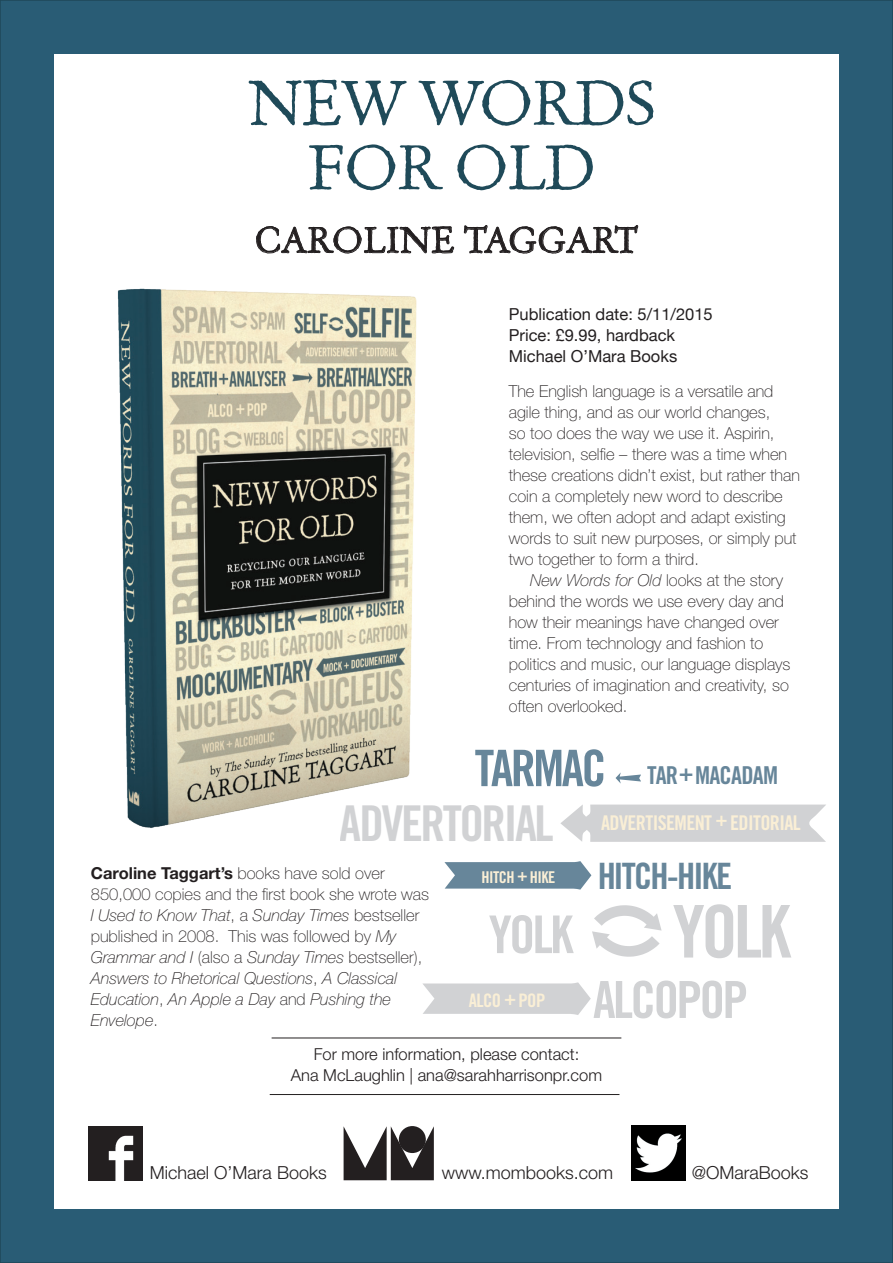
<style>
.page{position:relative;width:893px;height:1263px;background:#295c75}
.page>*{position:absolute;margin:0;border:0;box-sizing:border-box;transform-origin:0 0}
.t1{font:72.75px "Trade Gothic Bold Cond Twenty";color:#d1d2d4}
.t2{font:62.55px "Old Claude LP Os F";letter-spacing:-.03em;color:#1f4a59}
.t3{font:52.05px "Trade Gothic Bold Cond Twenty";color:#d1d2d4}
.t4{font:51.15px "Trade Gothic Bold Cond Twenty";letter-spacing:-.05em;color:#d1d2d4}
.t5{font:49.35px "Trade Gothic Bold Cond Twenty";letter-spacing:-.05em;color:#d1d2d4}
.t6{font:36.3px "Trade Gothic Bold Cond Twenty";letter-spacing:-.05em;color:#67869a}
.t7{font:35.7px "Old Claude LP";color:#231f20}
.t8{font:24.6px "Trade Gothic Bold Cond Twenty";letter-spacing:-.03em;color:#67869a}
.t9{font:20.25px "Trade Gothic Bold Cond Twenty";letter-spacing:-.03em;color:#faefd6}
.t10{font:18.6px "Trade Gothic Bold Cond Twenty";letter-spacing:-.03em;color:#faefd6}
.t11{font:300 18px "Helvetica Neue LT Std";color:#231f20}
.t12{font:100 16.5px/21px "Helvetica Neue LT Std";color:#231f20}
.t13{font:italic 100 16.5px/21px "Helvetica Neue LT Std";color:#231f20}
.t14{font:300 16.5px/21px "Helvetica Neue LT Std";color:#231f20;text-align:center}
.t15{font:16.5px "Helvetica Neue";color:#231f20}
.t16{font:16.2px "Trade Gothic Bold Cond Twenty";letter-spacing:-.03em;color:#faefd6}
.s1{font-style:italic}
.s2{font-size:50.4px}
.s3{font-size:17.7px}
.s4{font-weight:700;font-style:normal}
.s5{font-style:normal}
.s6{font-size:20.25px}
</style>
<div class="page">
<div style="left:54px;top:54px;width:785px;height:1155px;background:#fff"></div>
<svg style="left:344px;top:1126px;width:90px;height:54px"></svg>
<div style="left:399px;top:1126px;width:27px;height:27px;background:#231f20;border-radius:50%"></div>
<img style="left:89px;top:1126px;width:54px;height:54px">
<img style="left:632px;top:1126px;width:54px;height:54px">
<img style="left:117px;top:288px;width:300px;height:540px">
<hr style="left:272px;top:1037px;width:349px;height:1px;background:#231f20">
<hr style="left:270px;top:1094px;width:349px;height:1px;background:#231f20">
<svg style="left:256px;top:226px;width:198px;height:27px"></svg>
<svg style="left:464px;top:225px;width:174px;height:28px"></svg>
<svg style="left:560px;top:804px;width:266px;height:38px;background:#d6d6d8"></svg>
<svg style="left:444px;top:861px;width:147px;height:29px;background:#7d98a9"></svg>
<svg style="left:615px;top:772px;width:26px;height:11px"></svg>
<svg style="left:592px;top:905px;width:70px;height:52px"></svg>
<svg style="left:423px;top:982px;width:168px;height:33px;background:#d7d8da"></svg>
<p class="t2" style="left:247px;top:65px;width:410px">NEW WORDS</p>
<p class="t2" style="left:307px;top:129px;width:290px">FOR OLD</p>
<p class="t7" style="left:255px;top:218px;width:385px">CAROLINE TAGGART</p>
<p class="t15" style="left:509px;top:303px;width:205px">Publication date: 5/11/2015</p>
<p class="t15" style="left:509px;top:324px;width:168px">Price: £9.99, hardback</p>
<p class="t15" style="left:509px;top:345px;width:170px">Michael O’Mara Books</p>
<p class="t12" style="left:509px;top:381px;width:293px">The English language is a versatile and agile thing, and as our world changes,<br>so too does the way we use it. Aspirin, television, selfie – there was a time when these creations didn’t exist, but rather than coin a completely new word to describe them, we often adopt and adapt existing words to suit new purposes, or simply put two together to form a third.</p>
<p class="t12" style="left:509px;top:570px;width:283px;text-indent:21px"><span class="s1">New Words for Old</span> looks at the story behind the words we use every day and how their meanings have changed over time. From technology and fashion to politics and music, our language displays centuries of imagination and creativity, so often overlooked.</p>
<h3 class="t8" style="left:475px;top:760px;width:305px"><span class="s2">TARMAC</span> TAR+ MACADAM</h3>
<h3 class="t5" style="left:340px;top:794px;width:215px">ADVERTORIAL</h3>
<p class="t9" style="left:601px;top:810px;width:201px">ADVERTISEMENT + EDITORIAL</p>
<p class="t16" style="left:481px;top:867px;width:75px">HITCH <span class="s3">+</span> HIKE</p>
<h3 class="t6" style="left:597px;top:854px;width:136px">HITCH-HIKE</h3>
<p class="t13" style="left:91px;top:862px;width:340px"><span class="s4">Caroline Taggart’s</span> <span class="s5">books have sold over 850,000 copies and the first book she wrote was </span>I Used to Know That<span class="s5">, a</span> Sunday Times <span class="s5">bestseller published in 2008. This was followed by</span> My Grammar and I <span class="s5">(also a</span> Sunday Times <span class="s5">bestseller), </span>Answers to Rhetorical Questions<span class="s5">,</span> A Classical Education<span class="s5">,</span> An Apple a Day <span class="s5">and</span> Pushing the Envelope<span class="s5">.</span></p>
<p class="t14" style="left:291px;top:1043px;width:313px">For more information, please contact:<br>Ana McLaughlin | ana@sarahharrisonpr.com</p>
<h3 class="t3" style="left:489px;top:903px;width:86px">YOLK</h3>
<h1 class="t1" style="left:672px;top:887px;width:120px">YOLK</h1>
<p class="t10" style="left:469px;top:989px;width:78px">ALCO <span class="s6">+</span> POP</p>
<h3 class="t4" style="left:593px;top:969px;width:157px">ALCOPOP</h3>
<p class="t11" style="left:150px;top:1162px;width:178px">Michael O’Mara Books</p>
<p class="t11" style="left:442px;top:1162px;width:173px">www.mombooks.com</p>
<p class="t11" style="left:692px;top:1162px;width:118px">@OMaraBooks</p>
</div>
